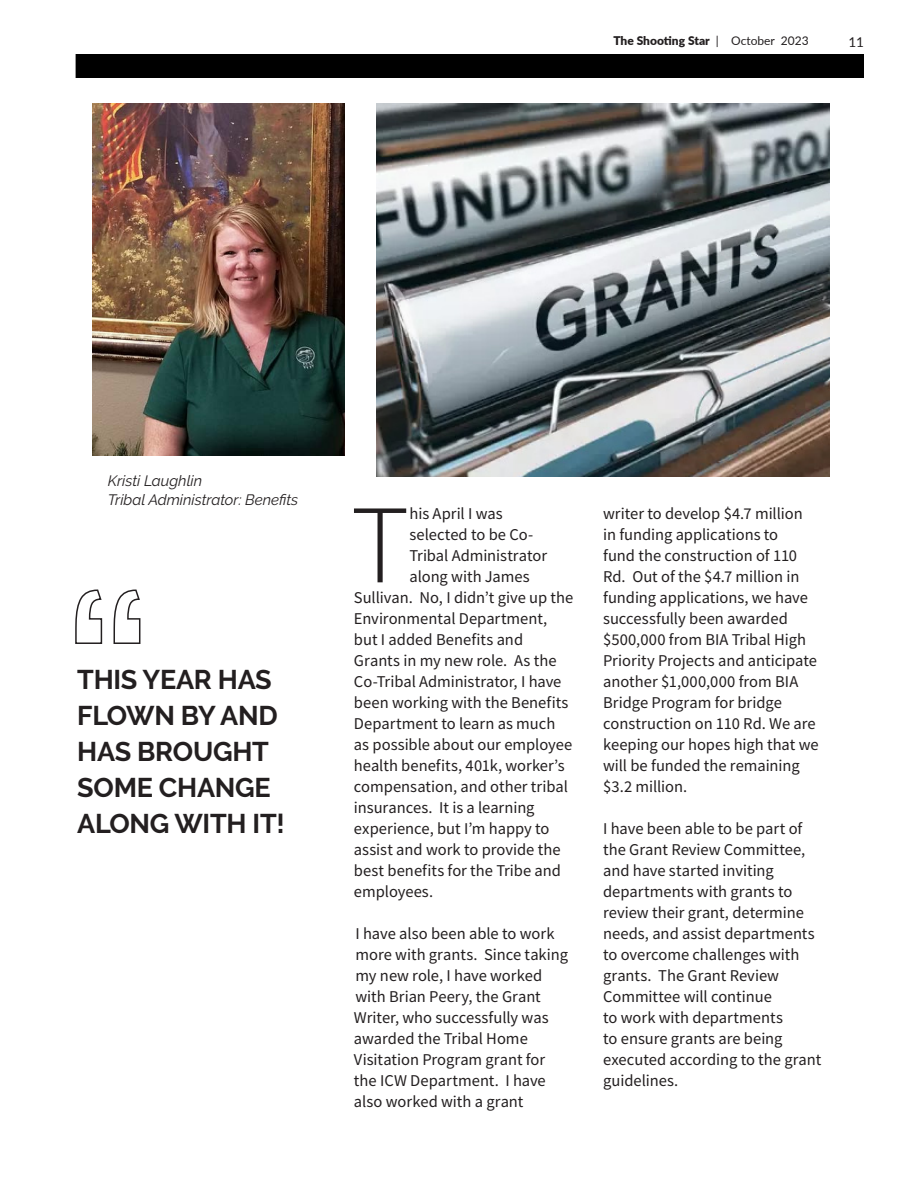
<style>
.page{position:relative;width:918px;height:1188px;background:#fff}
.page>*{position:absolute;margin:0;border:0;box-sizing:border-box;transform-origin:0 0}
.t1{font:300 112.05px "Source Sans Pro";color:#231f20}
.t2{font:700 27px/36px "Raleway";letter-spacing:-.01em;color:#231f20}
.t3{font:16.5px/21px "Source Sans Pro";color:#231f20}
.t4{font:italic 15px/19.5px "Raleway";color:#231f20}
.t5{font:13.5px "Lato";color:#231f20}
.t6{font:900 12px "Lato";color:#231f20}
.s1{font-weight:400}
</style>
<div class="page">
<div style="left:76px;top:54px;width:788px;height:24px;background:#000"></div>
<svg style="left:75px;top:589px;width:66px;height:55px"></svg>
<img style="left:92px;top:104px;width:252px;height:352px">
<img style="left:377px;top:104px;width:453px;height:372px">
<p class="t6" style="left:613px;top:32px;width:197px">The Shooting Star <span class="s1">| October 2023</span></p>
<p class="t5" style="left:848px;top:32px;width:17px">11</p>
<p class="t4" style="left:108px;top:470px;width:192px">Kristi Laughlin<br>Tribal Administrator: Benefits</p>
<p class="t2" style="left:77px;top:662px;width:209px">THIS YEAR HAS<br>FLOWN BY AND<br>HAS BROUGHT<br>SOME CHANGE<br>ALONG WITH IT!</p>
<p class="t1" style="left:351px;top:476px;width:60px">T</p>
<p class="t3" style="left:409px;top:503px;width:95px">his April I was</p>
<p class="t3" style="left:409px;top:524px;width:125px">selected to be Co-</p>
<p class="t3" style="left:409px;top:545px;width:139px">Tribal Administrator</p>
<p class="t3" style="left:409px;top:566px;width:122px">along with James</p>
<p class="t3" style="left:354px;top:587px;width:221px">Sullivan. No, I didn’t give up the</p>
<p class="t3" style="left:354px;top:608px;width:195px">Environmental Department,</p>
<p class="t3" style="left:354px;top:629px;width:171px">but I added Benefits and</p>
<p class="t3" style="left:354px;top:650px;width:204px">Grants in my new role. As the</p>
<p class="t3" style="left:354px;top:671px;width:209px">Co-Tribal Administrator, I have</p>
<p class="t3" style="left:354px;top:692px;width:216px">been working with the Benefits</p>
<p class="t3" style="left:354px;top:713px;width:203px">Department to learn as much</p>
<p class="t3" style="left:354px;top:734px;width:220px">as possible about our employee</p>
<p class="t3" style="left:354px;top:755px;width:212px">health benefits, 401k, worker’s</p>
<p class="t3" style="left:354px;top:776px;width:215px">compensation, and other tribal</p>
<p class="t3" style="left:354px;top:797px;width:182px">insurances. It is a learning</p>
<p class="t3" style="left:354px;top:818px;width:197px">experience, but I’m happy to</p>
<p class="t3" style="left:354px;top:839px;width:208px">assist and work to provide the</p>
<p class="t3" style="left:354px;top:860px;width:209px">best benefits for the Tribe and</p>
<p class="t3" style="left:354px;top:881px;width:81px">employees.</p>
<p class="t3" style="left:354px;top:923px;width:216px">I have also been able to work more with grants. Since taking my new role, I have worked with Brian Peery, the Grant<br>Writer, who successfully was awarded the Tribal Home<br>Visitation Program grant for the ICW Department. I have also worked with a grant</p>
<p class="t3" style="left:603px;top:503px;width:217px">writer to develop $4.7 million in funding applications to<br>fund the construction of 110<br>Rd. Out of the $4.7 million in funding applications, we have successfully been awarded $500,000 from BIA Tribal High<br>Priority Projects and anticipate another $1,000,000 from BIA<br>Bridge Program for bridge construction on 110 Rd. We are keeping our hopes high that we will be funded the remaining $3.2 million.</p>
<p class="t3" style="left:603px;top:818px;width:220px">I have been able to be part of the Grant Review Committee, and have started inviting departments with grants to review their grant, determine needs, and assist departments to overcome challenges with grants. The Grant Review<br>Committee will continue<br>to work with departments<br>to ensure grants are being executed according to the grant guidelines.</p>
</div>
